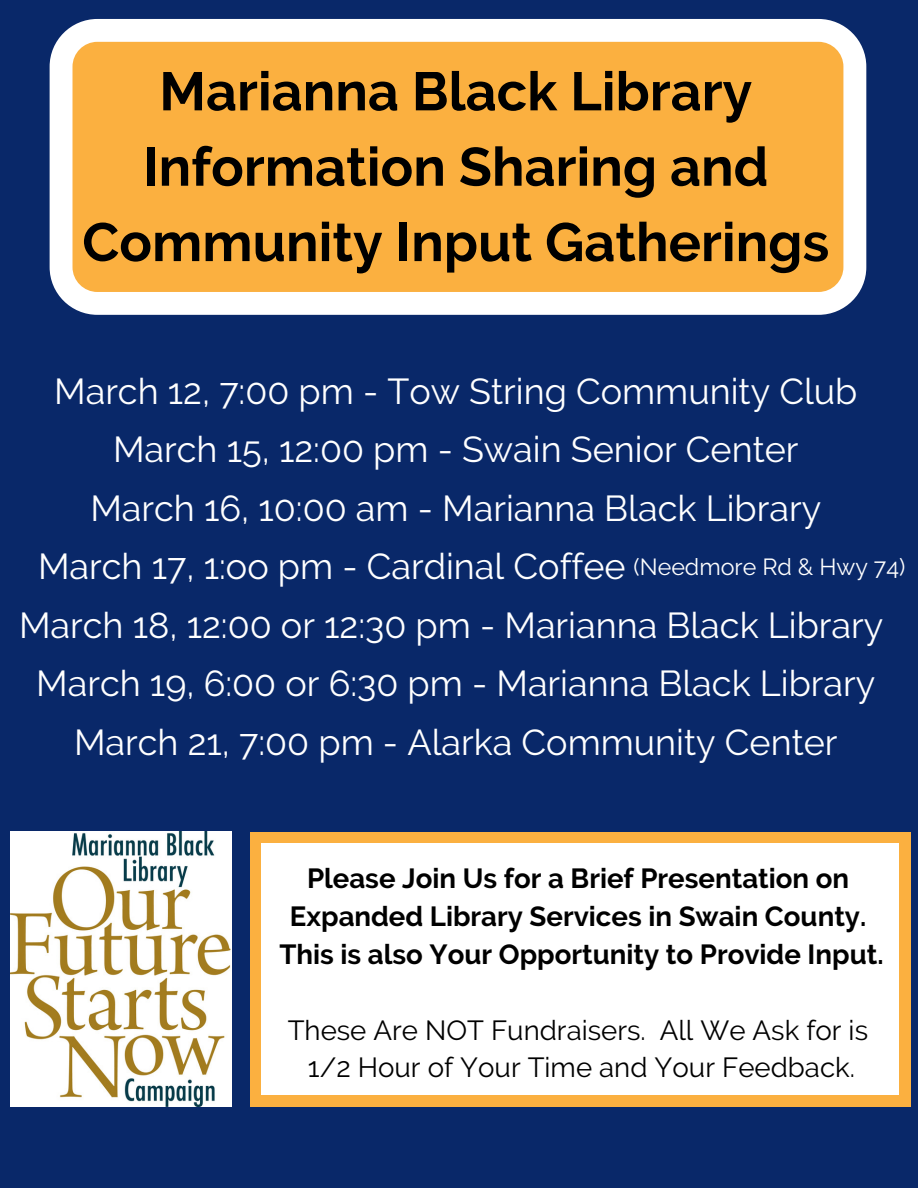
<style>
.page{position:relative;width:918px;height:1188px;background:#092869}
.page>*{position:absolute;margin:0;border:0;box-sizing:border-box;transform-origin:0 0}
.t1{font:700 54px/75.3px "Raleway";color:#000;text-align:center}
.t2{font:36px "Raleway";color:#fff}
.t3{font:700 27.6px/38px "Raleway";color:#000;text-align:center}
.t4{font:27.6px/38px "Raleway";color:#000;text-align:center}
.t5{font:23.25px "Raleway";color:#fff}
</style>
<div class="page">
<img style="left:11px;top:832px;width:220px;height:274px">
<svg style="left:50px;top:19px;width:816px;height:296px;background:#f9bd64"></svg>
<div style="left:250px;top:832px;width:661px;height:275px;background:#fbb040"></div>
<div style="left:262px;top:844px;width:637px;height:251px;background:#fff"></div>
<h1 class="t1" style="left:82px;top:54px;width:749px">Marianna Black Library<br>Information Sharing and<br>Community Input Gatherings</h1>
<p class="t2" style="left:54px;top:370px;width:805px">March 12, 7:00 pm - Tow String Community Club</p>
<p class="t2" style="left:113px;top:428px;width:687px">March 15, 12:00 pm - Swain Senior Center</p>
<p class="t2" style="left:90px;top:487px;width:732px">March 16, 10:00 am - Marianna Black Library</p>
<p class="t2" style="left:38px;top:545px;width:589px">March 17, 1:oo pm - Cardinal Coffee</p>
<p class="t2" style="left:19px;top:604px;width:866px">March 18, 12:00 or 12:30 pm - Marianna Black Library</p>
<p class="t2" style="left:36px;top:662px;width:841px">March 19, 6:00 or 6:30 pm - Marianna Black Library</p>
<p class="t2" style="left:74px;top:721px;width:765px">March 21, 7:00 pm - Alarka Community Center</p>
<p class="t5" style="left:633px;top:553px;width:273px">(Needmore Rd &amp; Hwy 74)</p>
<p class="t3" style="left:279px;top:859px;width:606px">Please Join Us for a Brief Presentation on<br>Expanded Library Services in Swain County.<br>This is also Your Opportunity to Provide Input.</p>
<p class="t4" style="left:288px;top:1011px;width:582px">These Are NOT Fundraisers. All We Ask for is<br>1/2 Hour of Your Time and Your Feedback.</p>
</div>
